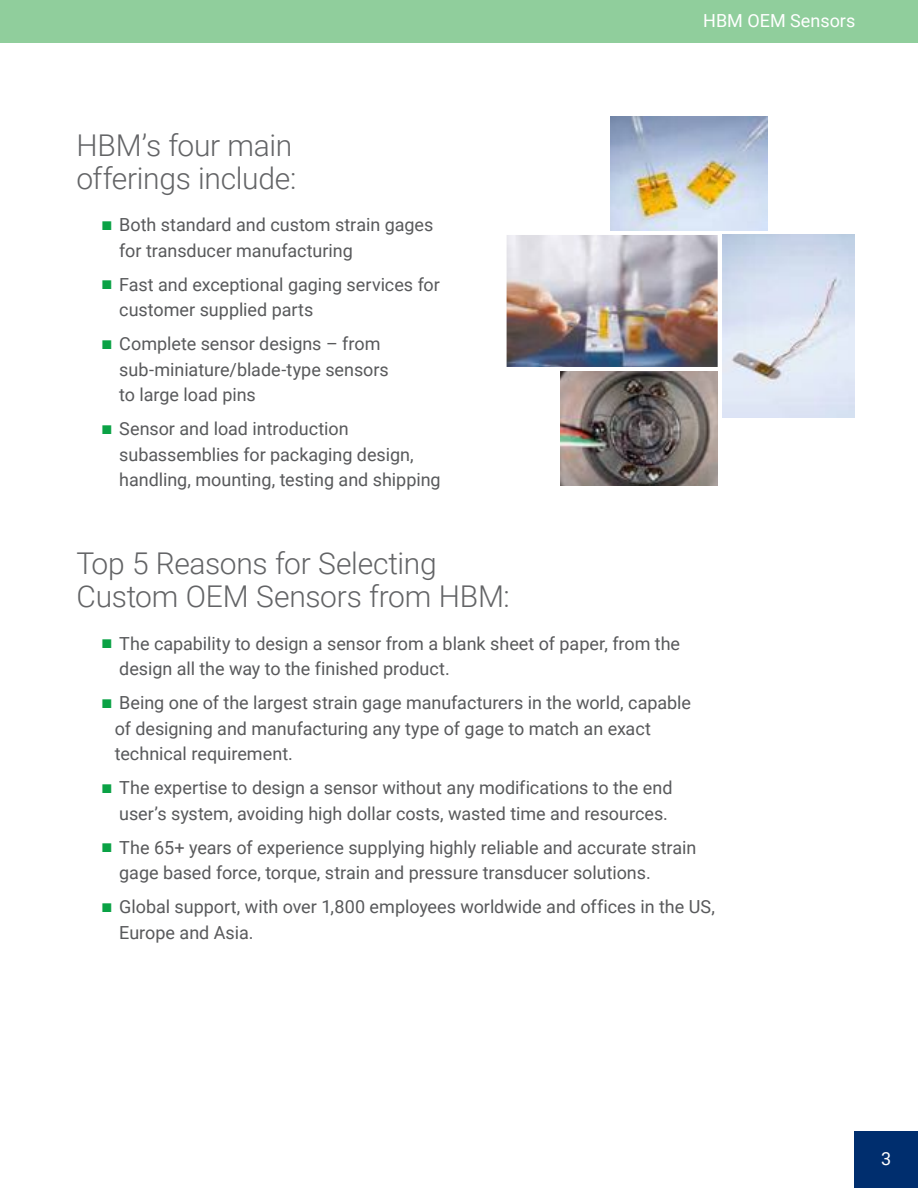
<style>
.page{position:relative;width:918px;height:1188px;background:#fff}
.page>*{position:absolute;margin:0;border:0;box-sizing:border-box;transform-origin:0 0}
.t1{font:300 30px/33px "Roboto";letter-spacing:-.01em;color:#636466}
.t2{font:18px/25.5px "Roboto";letter-spacing:-.005em;color:#58595b}
.t3{font:18px "Roboto";color:#fff}
.s1{color:#0aa245}
</style>
<div class="page">
<div style="left:0;top:0;width:918px;height:43px;background:#90ce9c"></div>
<img style="left:507px;top:235px;width:211px;height:132px">
<img style="left:561px;top:371px;width:157px;height:114px">
<img style="left:722px;top:235px;width:132px;height:182px">
<img style="left:610px;top:117px;width:157px;height:113px">
<div style="left:854px;top:1132px;width:64px;height:56px;background:#002e6e"></div>
<h1 class="t1" style="left:77px;top:129px;width:221px">HBM’s four main offerings include:</h1>
<p class="t2" style="left:119px;top:212px;width:316px;text-indent:-17px"><span class="s1">■</span> Both standard and custom strain gages for transducer manufacturing</p>
<p class="t2" style="left:119px;top:272px;width:322px;text-indent:-17px"><span class="s1">■</span> Fast and exceptional gaging services for customer supplied parts</p>
<p class="t2" style="left:119px;top:331px;width:271px;text-indent:-17px"><span class="s1">■</span> Complete sensor designs – from sub-miniature/blade-type sensors to large load pins</p>
<p class="t2" style="left:119px;top:417px;width:323px;text-indent:-17px"><span class="s1">■</span> Sensor and load introduction subassemblies for packaging design, handling, mounting, testing and shipping</p>
<p class="t3" style="left:703px;top:10px;width:154px">HBM OEM Sensors</p>
<h1 class="t1" style="left:77px;top:547px;width:435px">Top 5 Reasons for Selecting<br>Custom OEM Sensors from HBM:</h1>
<p class="t2" style="left:119px;top:631px;width:562px;text-indent:-17px"><span class="s1">■</span> The capability to design a sensor from a blank sheet of paper, from the design all the way to the finished product.</p>
<p class="t2" style="left:115px;top:690px;width:578px;text-indent:-13px"><span class="s1">■</span> Being one of the largest strain gage manufacturers in the world, capable of designing and manufacturing any type of gage to match an exact technical requirement.</p>
<p class="t2" style="left:102px;top:775px;width:572px;text-align:right"><span class="s1">■</span> The expertise to design a sensor without any modifications to the end user’s system, avoiding high dollar costs, wasted time and resources.</p>
<p class="t2" style="left:119px;top:835px;width:579px;text-indent:-17px"><span class="s1">■</span> The 65+ years of experience supplying highly reliable and accurate strain gage based force, torque, strain and pressure transducer solutions.</p>
<p class="t2" style="left:119px;top:894px;width:597px;text-indent:-17px"><span class="s1">■</span> Global support, with over 1,800 employees worldwide and offices in the US,<br>Europe and Asia.</p>
<p class="t3" style="left:881px;top:1149px;width:12px">3</p>
</div>
